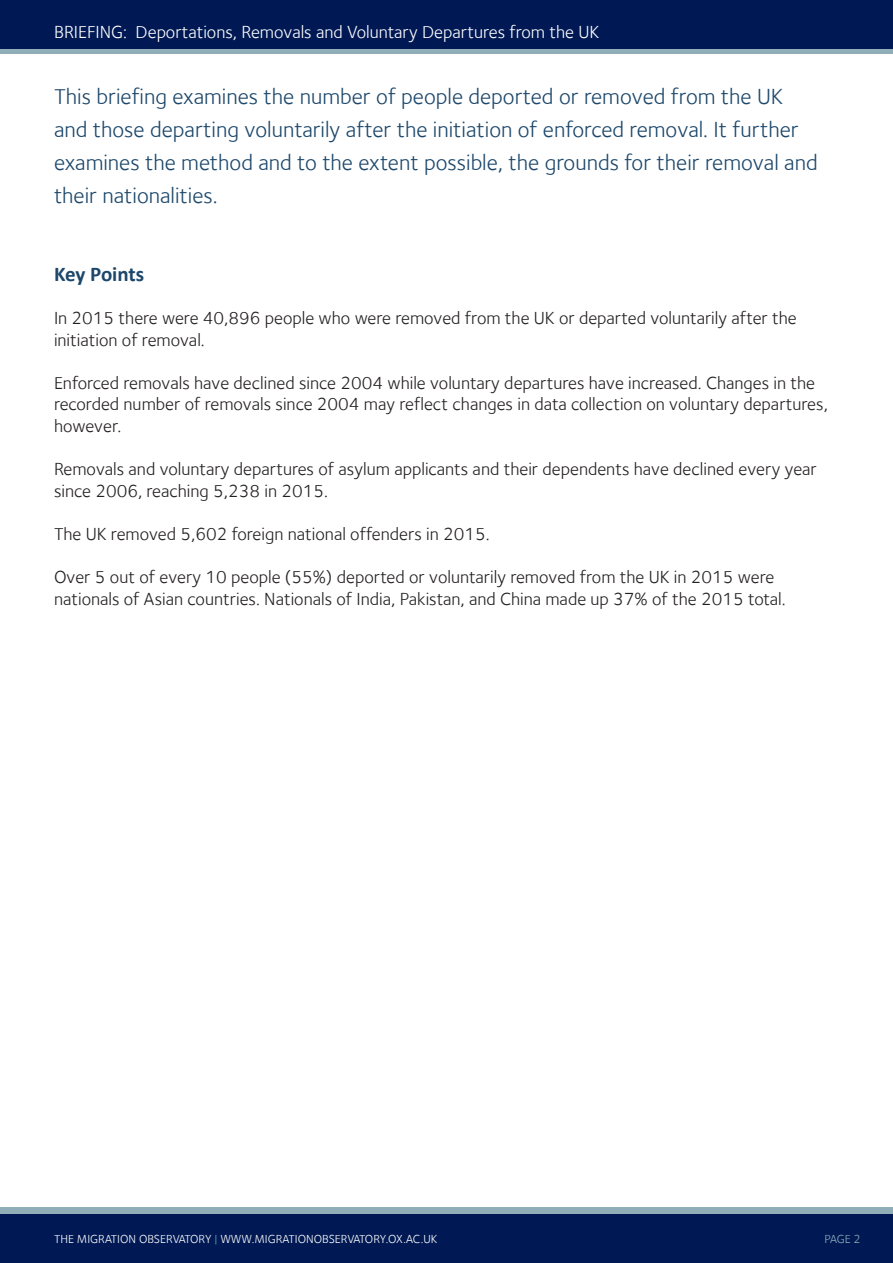
<style>
.page{position:relative;width:893px;height:1263px;background:#fff}
.page>*{position:absolute;margin:0;border:0;box-sizing:border-box;transform-origin:0 0}
.Introduction{font:22.5px/33px "Foundry Sterling";color:#1c476b}
.t1{font:700 21px "Calibri";letter-spacing:-.01em;color:#1c476b}
.t2{font:18px/21.6px "Foundry Sterling";color:#231f20}
.t3{font:18px "Foundry Sterling";color:#fff}
.t4{font:12px "Foundry Sterling";color:#fff}
.t5{font:12px "Foundry Sterling";color:#90aeb8}
.s1{color:#5c9baf}
</style>
<div class="page">
<div style="left:0;top:1213px;width:893px;height:50px;background:#001954"></div>
<div style="left:0;top:0;width:893px;height:50px;background:#001954"></div>
<hr style="left:0;top:50px;width:893px;height:4px;background:#90aeb8">
<div style="left:0;top:1207px;width:893px;height:6px;background:#90aeb8"></div>
<p class="t3" style="left:54px;top:21px;width:547px">BRIEFING: Deportations, Removals and Voluntary Departures from the UK</p>
<p class="Introduction" style="left:54px;top:80px;width:765px">This briefing examines the number of people deported or removed from the UK and those departing voluntarily after the initiation of enforced removal. It further examines the method and to the extent possible, the grounds for their removal and their nationalities.</p>
<h1 class="t1" style="left:54px;top:260px;width:92px">Key Points</h1>
<p class="t2" style="left:54px;top:307px;width:744px">In 2015 there were 40,896 people who were removed from the UK or departed voluntarily after the initiation of removal.</p>
<p class="t2" style="left:54px;top:372px;width:775px">Enforced removals have declined since 2004 while voluntary departures have increased. Changes in the recorded number of removals since 2004 may reflect changes in data collection on voluntary departures, however.</p>
<p class="t2" style="left:54px;top:458px;width:764px">Removals and voluntary departures of asylum applicants and their dependents have declined every year since 2006, reaching 5,238 in 2015.</p>
<p class="t2" style="left:54px;top:523px;width:437px">The UK removed 5,602 foreign national offenders in 2015.</p>
<p class="t2" style="left:54px;top:566px;width:733px">Over 5 out of every 10 people (55%) deported or voluntarily removed from the UK in 2015 were nationals of Asian countries. Nationals of India, Pakistan, and China made up 37% of the 2015 total.</p>
<p class="t4" style="left:54px;top:1232px;width:385px">THE MIGRATION OBSERVATORY <span class="s1">|</span> WWW.MIGRATIONOBSERVATORY.OX.AC.UK</p>
<p class="t5" style="left:824px;top:1232px;width:38px">PAGE 2</p>
</div>
